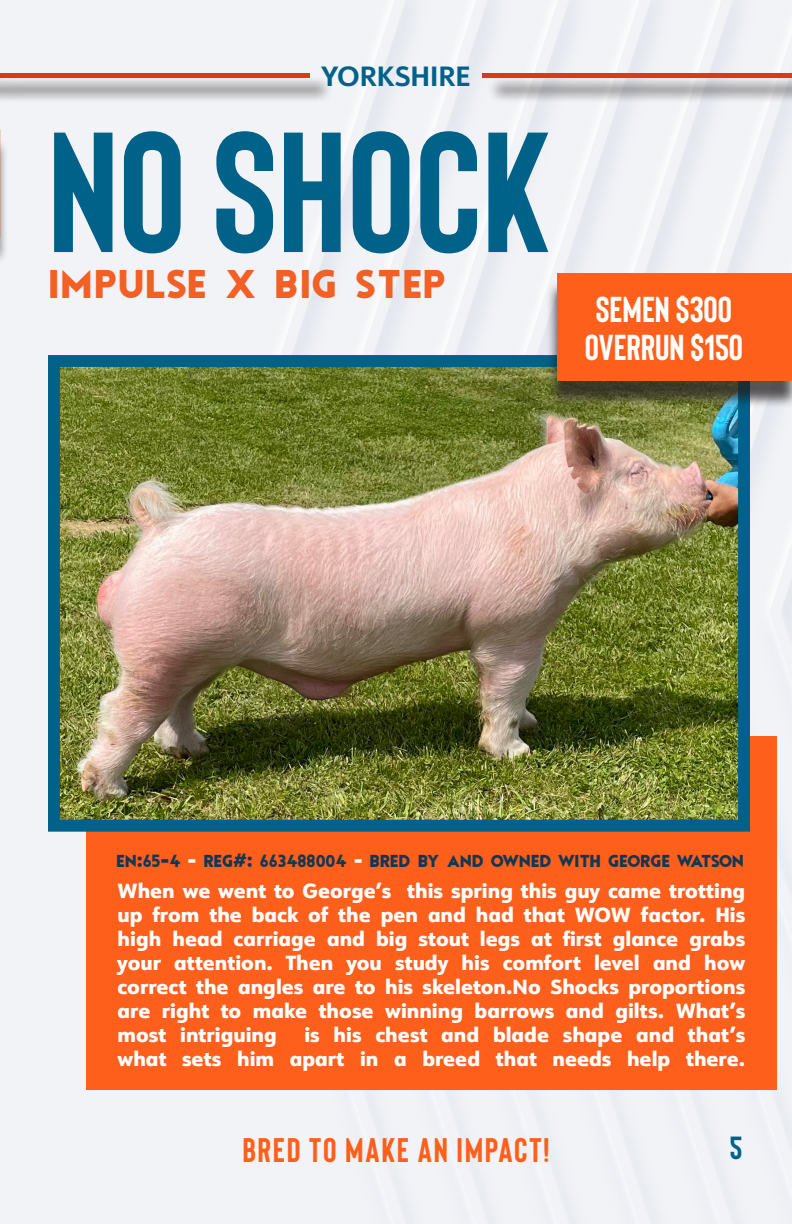
<style>
.page{position:relative;width:792px;height:1224px;background:#f2f3f7}
.page>*{position:absolute;margin:0;border:0;box-sizing:border-box;transform-origin:0 0}
.t1{font:700 170.6px "Bison";color:#006189}
.t2{font:700 39.8px "Tourmaline";letter-spacing:.01em;color:#f26025}
.t3{font:700 36px "Bison";color:#fff}
.t4{font:700 34.2px "Bison";letter-spacing:.05em;color:#fe5f1b}
.t5{font:700 32px "Bison";color:#006189}
.t6{font:700 27.2px "URW Form";letter-spacing:.005em;color:#006189}
.t7{font:800 20px/24px "URW Form";color:#fff;text-align:justify}
.INFO{font:700 17.2px "Tourmaline";letter-spacing:-.01em;color:#103754}
.s1{color:#fff}
</style>
<div class="page">
<div style="left:86px;top:736px;width:691px;height:354px;background:#fe5f1b"></div>
<div style="left:0;top:76px;width:24px;height:27px;background:#231f20;opacity:.86"></div>
<div style="left:487px;top:76px;width:305px;height:27px;background:#231f20;opacity:.86"></div>
<div style="left:483px;top:73px;width:309px;height:5px;background:#d53d13"></div>
<div style="left:4px;top:76px;width:330px;height:27px;background:#231f20;opacity:.86"></div>
<div style="left:0;top:73px;width:309px;height:5px;background:#d53d13"></div>
<img style="left:61px;top:368px;width:676px;height:451px">
<div style="left:48px;top:355px;width:702px;height:477px;border:12px solid #006189"></div>
<div style="left:0;top:137px;width:9px;height:129px;background:#231f20;opacity:.75"></div>
<div style="left:546px;top:280px;width:246px;height:129px;background:#231f20;opacity:.75"></div>
<div style="left:557px;top:273px;width:235px;height:108px;background:#fe5f1b"></div>
<p class="t6" style="left:322px;top:57px;width:151px">YORKSHIRE</p>
<p class="t1" style="left:48px;top:100px;width:504px">NO SHOCK</p>
<p class="t2" style="left:48px;top:258px;width:400px">IMPULSE X BIG STEP</p>
<p class="t3" style="left:596px;top:290px;width:138px">SEMEN $300</p>
<p class="t3" style="left:585px;top:328px;width:160px">OVERRUN $150</p>
<p class="INFO" style="left:116px;top:849px;width:630px">EN:65-4 <span class="s1">-</span> REG#: 663488004 <span class="s1">-</span> BRED BY AND OWNED WITH GEORGE WATSON</p>
<p class="t7" style="left:118px;top:878px;width:629px">When we went to George’s this spring this guy came trotting up from the back of the pen and had that WOW factor. His high head carriage and big stout legs at first glance grabs your attention. Then you study his comfort level and how correct the angles are to his skeleton.No Shocks proportions are right to make those winning barrows and gilts. What’s most intriguing</p>
<p class="t7" style="left:118px;top:1022px;width:629px;text-align:right">is his chest and blade shape and that’s<br>what sets him apart in a breed that needs help there.</p>
<h3 class="t4" style="left:242px;top:1131px;width:309px">BRED TO MAKE AN IMPACT!</h3>
<h3 class="t5" style="left:730px;top:1131px;width:14px">5</h3>
</div>
